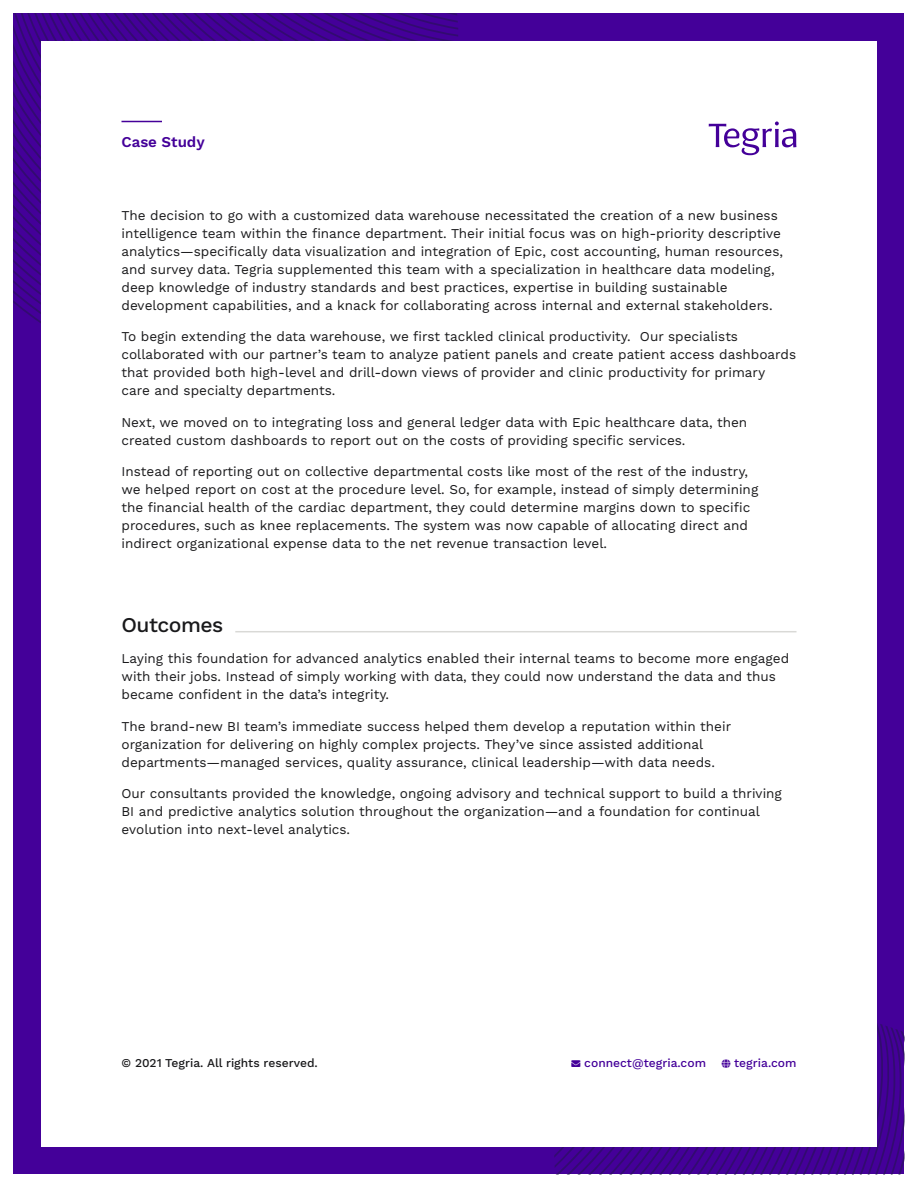
<style>
.page{position:relative;width:918px;height:1188px;background:#fff}
.page>*{position:absolute;margin:0;border:0;box-sizing:border-box;transform-origin:0 0}
.t1{font:500 21px "Work Sans";letter-spacing:-.025em;color:#19191b}
.t2{font:600 15px "Work Sans";color:#409}
.t3{font:13.5px/18px "Work Sans";color:#19191b}
.t4{font:500 12px "Work Sans";color:#19191b}
.t5{font:500 12px "Work Sans";color:#409}
</style>
<div class="page">
<div style="left:14px;top:14px;width:890px;height:1160px;background:#409"></div>
<svg style="left:14px;top:14px;width:444px;height:309px"></svg>
<svg style="left:554px;top:1023px;width:350px;height:151px"></svg>
<div style="left:41px;top:41px;width:836px;height:1106px;background:#fff"></div>
<hr style="left:235px;top:631px;width:562px;height:1px;background:#d9d9d6">
<svg style="left:709px;top:121px;width:87px;height:34px"></svg>
<hr style="left:122px;top:121px;width:40px;height:1px;background:#409">
<p class="t2" style="left:122px;top:134px;width:85px">Case Study</p>
<p class="t3" style="left:122px;top:207px;width:663px">The decision to go with a customized data warehouse necessitated the creation of a new business intelligence team within the finance department. Their initial focus was on high-priority descriptive analytics—specifically data visualization and integration of Epic, cost accounting, human resources, and survey data. Tegria supplemented this team with a specialization in healthcare data modeling, deep knowledge of industry standards and best practices, expertise in building sustainable development capabilities, and a knack for collaborating across internal and external stakeholders.</p>
<p class="t3" style="left:122px;top:328px;width:676px">To begin extending the data warehouse, we first tackled clinical productivity. Our specialists collaborated with our partner’s team to analyze patient panels and create patient access dashboards that provided both high-level and drill-down views of provider and clinic productivity for primary care and specialty departments.</p>
<p class="t3" style="left:122px;top:414px;width:627px">Next, we moved on to integrating loss and general ledger data with Epic healthcare data, then created custom dashboards to report out on the costs of providing specific services.</p>
<p class="t3" style="left:122px;top:463px;width:638px">Instead of reporting out on collective departmental costs like most of the rest of the industry, we helped report on cost at the procedure level. So, for example, instead of simply determining the financial health of the cardiac department, they could determine margins down to specific procedures, such as knee replacements. The system was now capable of allocating direct and indirect organizational expense data to the net revenue transaction level.</p>
<p class="t1" style="left:122px;top:612px;width:103px">Outcomes</p>
<p class="t3" style="left:122px;top:650px;width:669px">Laying this foundation for advanced analytics enabled their internal teams to become more engaged with their jobs. Instead of simply working with data, they could now understand the data and thus became confident in the data’s integrity.</p>
<p class="t3" style="left:122px;top:718px;width:611px">The brand-new BI team’s immediate success helped them develop a reputation within their organization for delivering on highly complex projects. They’ve since assisted additional departments—managed services, quality assurance, clinical leadership—with data needs.</p>
<p class="t3" style="left:122px;top:785px;width:662px">Our consultants provided the knowledge, ongoing advisory and technical support to build a thriving<br>BI and predictive analytics solution throughout the organization—and a foundation for continual evolution into next-level analytics.</p>
<p class="t4" style="left:122px;top:1055px;width:198px">© 2021 Tegria. All rights reserved.</p>
<p class="t5" style="left:571px;top:1055px;width:136px">→ connect@tegria.com</p>
<p class="t5" style="left:734px;top:1055px;width:64px">tegria.com</p>
</div>
